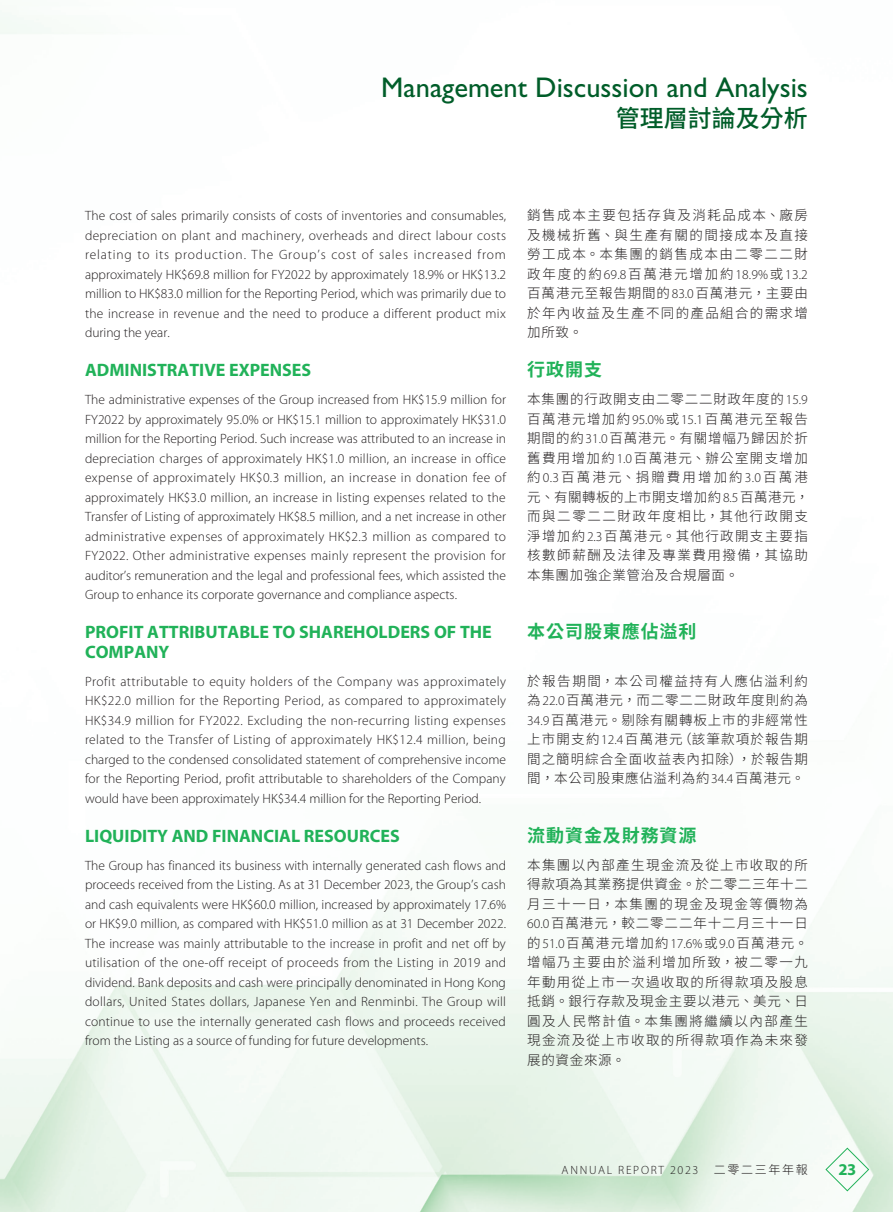
<style>
.page{position:relative;width:893px;height:1212px;background:#fff}
.page>*{position:absolute;margin:0;border:0;box-sizing:border-box;transform-origin:0 0}
.t1{font:28.5px "Gill Sans Std";color:#005d29}
.t2{font:500 24px "Noto Sans CJ Ktc";color:#005d29}
._01_H1{font:700 18px/19.5px "Myriad Pro";color:#21b259}
._01_H1-2{font:700 18px "Noto Sans CJ Ktc";letter-spacing:.05em;color:#21b259}
.t3{font:700 16.5px "Myriad Pro";color:#21b259}
._00_txt{font:300 13.5px/19.5px "Myriad Pro";color:#231f20;text-align:justify}
._00_txt-2{font:300 13.5px/19.5px "Noto Sans CJ Ktc";letter-spacing:.1em;color:#231f20;text-align:justify}
.t4{font:300 12px "Myriad Pro";letter-spacing:.14em;color:#231f20}
.t5{font:300 12px "Noto Sans CJ Ktc";letter-spacing:.14em;color:#231f20}
.s1{font-family:"Myriad Pro"}
</style>
<div class="page">
<svg style="left:825px;top:1147px;width:44px;height:44px"></svg>
<h1 class="t1" style="left:381px;top:71px;width:428px">Management Discussion and Analysis</h1>
<h2 class="t2" style="left:616px;top:105px;width:193px">管理層討論及分析</h2>
<p class="_00_txt" style="left:85px;top:206px;width:423px">The cost of sales primarily consists of costs of inventories and consumables, depreciation on plant and machinery, overheads and direct labour costs relating to its production. The Group’s cost of sales increased from approximately HK$69.8 million for FY2022 by approximately 18.9% or HK$13.2 million to HK$83.0 million for the Reporting Period, which was primarily due to the increase in revenue and the need to produce a different product mix during the year.</p>
<p class="_01_H1" style="left:85px;top:360px;width:228px">ADMINISTRATIVE EXPENSES</p>
<p class="_00_txt" style="left:85px;top:390px;width:423px">The administrative expenses of the Group increased from HK$15.9 million for FY2022 by approximately 95.0% or HK$15.1 million to approximately HK$31.0 million for the Reporting Period. Such increase was attributed to an increase in depreciation charges of approximately HK$1.0 million, an increase in office expense of approximately HK$0.3 million, an increase in donation fee of approximately HK$3.0 million, an increase in listing expenses related to the Transfer of Listing of approximately HK$8.5 million, and a net increase in other administrative expenses of approximately HK$2.3 million as compared to FY2022. Other administrative expenses mainly represent the provision for auditor’s remuneration and the legal and professional fees, which assisted the Group to enhance its corporate governance and compliance aspects.</p>
<p class="_01_H1" style="left:85px;top:622px;width:408px">PROFIT ATTRIBUTABLE TO SHAREHOLDERS OF THE<br>COMPANY</p>
<p class="_00_txt" style="left:85px;top:671px;width:423px">Profit attributable to equity holders of the Company was approximately HK$22.0 million for the Reporting Period, as compared to approximately HK$34.9 million for FY2022. Excluding the non-recurring listing expenses related to the Transfer of Listing of approximately HK$12.4 million, being charged to the condensed consolidated statement of comprehensive income for the Reporting Period, profit attributable to shareholders of the Company would have been approximately HK$34.4 million for the Reporting Period.</p>
<p class="_01_H1" style="left:85px;top:825px;width:316px">LIQUIDITY AND FINANCIAL RESOURCES</p>
<p class="_00_txt" style="left:85px;top:855px;width:423px">The Group has financed its business with internally generated cash flows and proceeds received from the Listing. As at 31 December 2023, the Group’s cash and cash equivalents were HK$60.0 million, increased by approximately 17.6% or HK$9.0 million, as compared with HK$51.0 million as at 31 December 2022.<br>The increase was mainly attributable to the increase in profit and net off by utilisation of the one-off receipt of proceeds from the Listing in 2019 and dividend. Bank deposits and cash were principally denominated in Hong Kong dollars, United States dollars, Japanese Yen and Renminbi. The Group will continue to use the internally generated cash flows and proceeds received from the Listing as a source of funding for future developments.</p>
<p class="_00_txt-2" style="left:527px;top:206px;width:282px">銷售成本主要包括存貨及消耗品成本、廠房及機械折舊、與生產有關的間接成本及直接勞工成本。本集團的銷售成本由二零二二財政年度的約<span class="s1">69.8</span>百萬港元增加約<span class="s1">18.9%</span>或<span class="s1">13.2</span>百萬港元至報告期間的<span class="s1">83.0</span>百萬港元，主要由於年內收益及生產不同的產品組合的需求增加所致。</p>
<p class="_01_H1-2" style="left:527px;top:359px;width:76px">行政開支</p>
<p class="_00_txt-2" style="left:527px;top:390px;width:283px">本集團的行政開支由二零二二財政年度的<span class="s1">15.9</span>百萬港元增加約<span class="s1">95.0%</span>或<span class="s1">15.1</span>百萬港元至報告期間的約<span class="s1">31.0</span>百萬港元。有關增幅乃歸因於折舊費用增加約<span class="s1">1.0</span>百萬港元、辦公室開支增加約<span class="s1">0.3</span>百萬港元、捐贈費用增加約<span class="s1">3.0</span>百萬港元、有關轉板的上市開支增加約<span class="s1">8.5</span>百萬港元，而與二零二二財政年度相比，其他行政開支淨增加約<span class="s1">2.3</span>百萬港元。其他行政開支主要指核數師薪酬及法律及專業費用撥備，其協助本集團加強企業管治及合規層面。</p>
<p class="_01_H1-2" style="left:527px;top:621px;width:171px">本公司股東應佔溢利</p>
<p class="_00_txt-2" style="left:527px;top:671px;width:282px">於報告期間，本公司權益持有人應佔溢利約為<span class="s1">22.0</span>百萬港元，而二零二二財政年度則約為<span class="s1">34.9</span>百萬港元。剔除有關轉板上市的非經常性上市開支約<span class="s1">12.4</span>百萬港元（該筆款項於報告期間之簡明綜合全面收益表內扣除），於報告期間，本公司股東應佔溢利為約<span class="s1">34.4</span>百萬港元。</p>
<p class="_01_H1-2" style="left:527px;top:825px;width:171px">流動資金及財務資源</p>
<p class="_00_txt-2" style="left:527px;top:855px;width:282px">本集團以內部產生現金流及從上市收取的所得款項為其業務提供資金。於二零二三年十二月三十一日，本集團的現金及現金等價物為<span class="s1">60.0</span>百萬港元，較二零二二年十二月三十一日的<span class="s1">51.0</span>百萬港元增加約<span class="s1">17.6%</span>或<span class="s1">9.0</span>百萬港元。增幅乃主要由於溢利增加所致，被二零一九年動用從上市一次過收取的所得款項及股息抵銷。銀行存款及現金主要以港元、美元、日圓及人民幣計值。本集團將繼續以內部產生現金流及從上市收取的所得款項作為未來發展的資金來源。</p>
<p class="t4" style="left:562px;top:1162px;width:138px">ANNUAL REPORT 2023</p>
<p class="t5" style="left:714px;top:1162px;width:96px">二零二三年年報</p>
<p class="t3" style="left:838px;top:1158px;width:19px">23</p>
</div>
